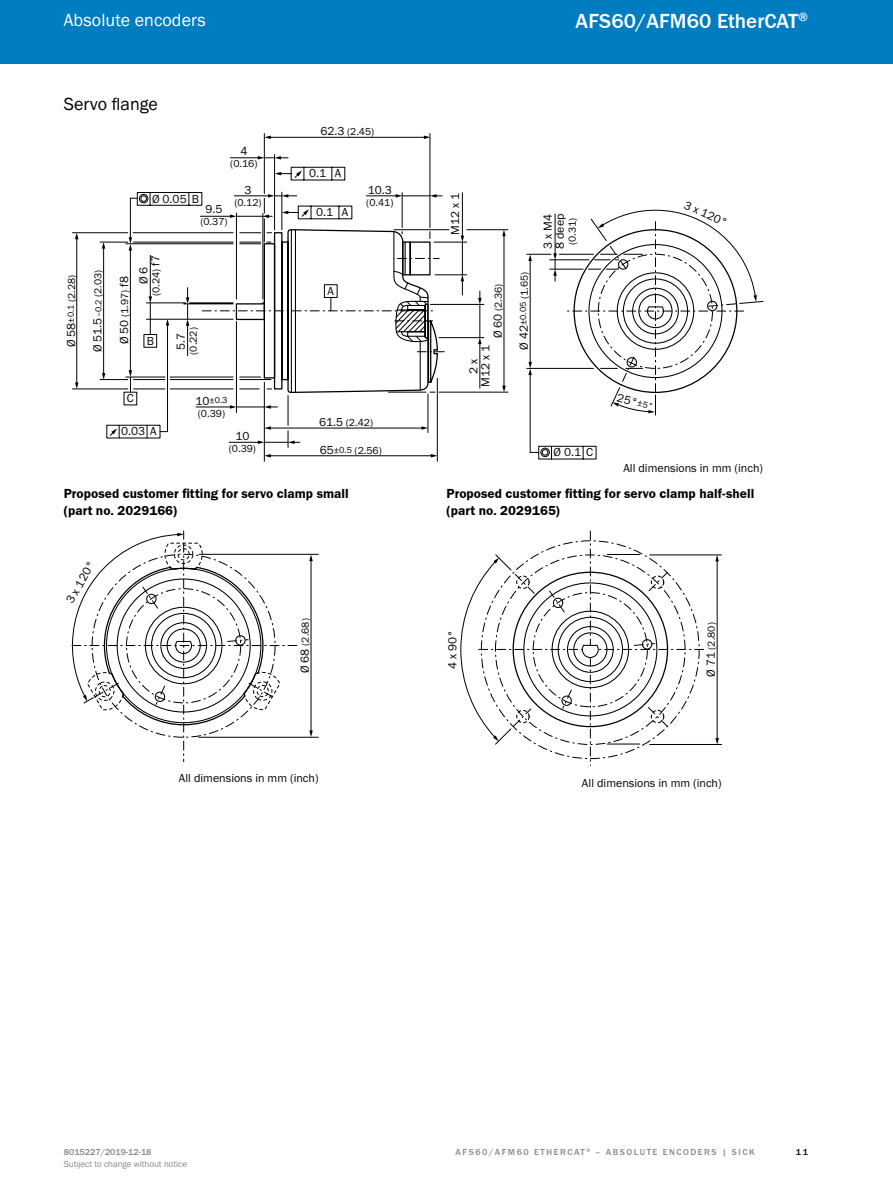
<style>
.page{position:relative;width:893px;height:1188px;background:#fff}
.page>*{position:absolute;margin:0;border:0;box-sizing:border-box;transform-origin:0 0}
.t1{font:500 21px "SICK Franklin";letter-spacing:.005em;color:#fff}
.t2{font:18px "SICK Franklin";letter-spacing:.005em;color:#fff}
.t3{font:18px "SICK Franklin";letter-spacing:.005em;color:#000}
.t4{font:700 13.5px/16.2px "SICK Franklin";letter-spacing:.005em;color:#000}
.t5{font:12px/12px "SICK Franklin";color:#000;text-align:center}
.t6{font:10.5px "SICK Franklin";color:#000}
.t7{font:500 9px "SICK Franklin";letter-spacing:.17em;color:#87888a}
.t8{font:9px "SICK Franklin";color:#87888a}
.t9{font:500 9px "SICK Franklin";color:#87888a}
.t10{font:9px "SICK Franklin";color:#000}
.t11{font:500 9px "SICK Franklin";color:#000}
.s1{font-size:12px}
.s2{font-size:9px}
</style>
<div class="page">
<div style="left:0;top:0;width:893px;height:64px;background:#007cc0"></div>
<hr style="left:264px;top:382px;width:1px;height:79px;background:#000">
<hr style="left:437px;top:378px;width:1px;height:83px;background:#000">
<hr style="left:270px;top:455px;width:162px;height:1px;background:#000">
<svg style="left:264px;top:454px;width:7px;height:4px"></svg>
<hr style="left:467px;top:229px;width:41px;height:1px;background:#000">
<hr style="left:394px;top:229px;width:55px;height:1px;background:#000">
<hr style="left:504px;top:235px;width:1px;height:152px;background:#000">
<svg style="left:502px;top:230px;width:4px;height:6px"></svg>
<hr style="left:434px;top:242px;width:33px;height:1px;background:#000">
<hr style="left:435px;top:275px;width:32px;height:1px;background:#000">
<hr style="left:559px;top:254px;width:34px;height:1px;background:#000">
<hr style="left:530px;top:260px;width:1px;height:103px;background:#000">
<hr style="left:550px;top:260px;width:39px;height:1px;background:#000">
<hr style="left:550px;top:269px;width:33px;height:1px;background:#000">
<hr style="left:555px;top:214px;width:1px;height:40px;background:#000">
<svg style="left:527px;top:253px;width:30px;height:28px"></svg>
<svg style="left:330px;top:297px;width:267px;height:163px"></svg>
<hr style="left:462px;top:242px;width:1px;height:33px;background:#000">
<svg style="left:461px;top:275px;width:3px;height:20px"></svg>
<hr style="left:462px;top:193px;width:1px;height:44px;background:#000">
<svg style="left:461px;top:236px;width:3px;height:6px"></svg>
<hr style="left:480px;top:343px;width:1px;height:45px;background:#000">
<svg style="left:478px;top:338px;width:4px;height:6px"></svg>
<hr style="left:480px;top:304px;width:1px;height:34px;background:#000">
<svg style="left:478px;top:291px;width:4px;height:13px"></svg>
<hr style="left:430px;top:134px;width:1px;height:94px;background:#000">
<hr style="left:264px;top:134px;width:1px;height:60px;background:#000">
<hr style="left:274px;top:155px;width:1px;height:75px;background:#000">
<svg style="left:230px;top:156px;width:58px;height:4px"></svg>
<hr style="left:270px;top:137px;width:155px;height:1px;background:#000">
<svg style="left:424px;top:136px;width:6px;height:3px"></svg>
<svg style="left:264px;top:136px;width:7px;height:3px"></svg>
<hr style="left:72px;top:232px;width:56px;height:1px;background:#000">
<hr style="left:72px;top:389px;width:56px;height:1px;background:#000">
<hr style="left:76px;top:238px;width:1px;height:146px;background:#000">
<svg style="left:75px;top:382px;width:4px;height:7px"></svg>
<svg style="left:75px;top:233px;width:3px;height:6px"></svg>
<svg style="left:100px;top:167px;width:346px;height:281px"></svg>
<svg style="left:565px;top:210px;width:198px;height:205px"></svg>
<hr style="left:311px;top:560px;width:1px;height:172px;background:#000">
<svg style="left:309px;top:730px;width:4px;height:7px"></svg>
<svg style="left:309px;top:555px;width:4px;height:6px"></svg>
<hr style="left:199px;top:554px;width:119px;height:1px;background:#000">
<hr style="left:199px;top:737px;width:119px;height:1px;background:#000">
<svg style="left:71px;top:531px;width:226px;height:231px"></svg>
<hr style="left:650px;top:555px;width:71px;height:1px;background:#000">
<hr style="left:650px;top:744px;width:71px;height:1px;background:#000">
<hr style="left:717px;top:560px;width:1px;height:179px;background:#000">
<svg style="left:715px;top:738px;width:4px;height:6px"></svg>
<svg style="left:715px;top:555px;width:4px;height:6px"></svg>
<svg style="left:460px;top:531px;width:244px;height:235px"></svg>
<h2 class="t2" style="left:64px;top:9px;width:144px">Absolute encoders</h2>
<h2 class="t3" style="left:64px;top:92px;width:95px">Servo flange</h2>
<p class="t5" style="left:240px;top:145px;width:9px">4</p>
<p class="t6" style="left:230px;top:157px;width:29px">(0.16)</p>
<p class="t5" style="left:244px;top:184px;width:9px">3</p>
<p class="t6" style="left:234px;top:196px;width:29px">(0.12)</p>
<p class="t5" style="left:152px;top:193px;width:49px">Ø 0.05 B</p>
<p class="t5" style="left:206px;top:204px;width:19px">9.5</p>
<p class="t6" style="left:200px;top:215px;width:29px">(0.37)</p>
<p class="t6" style="left:65px;top:347px;width:74px;rotate:-90deg"><span class="s1">Ø 58</span><span class="s2">±0.1</span> (2.28)</p>
<p class="t6" style="left:91px;top:352px;width:84px;rotate:-90deg"><span class="s1">Ø 51.5</span><span class="s2">–0.2</span> (2.03)</p>
<p class="t6" style="left:118px;top:344px;width:70px;rotate:-90deg"><span class="s1">Ø 50</span> (1.97) <span class="s1">f8</span></p>
<p class="t5" style="left:138px;top:284px;width:19px;rotate:-90deg">Ø 6</p>
<p class="t6" style="left:149px;top:296px;width:42px;rotate:-90deg">(0.24) <span class="s1">f7</span></p>
<p class="t5" style="left:147px;top:335px;width:9px">B</p>
<p class="t5" style="left:175px;top:350px;width:19px;rotate:-90deg">5.7</p>
<p class="t6" style="left:187px;top:355px;width:29px;rotate:-90deg">(0.22)</p>
<p class="t5" style="left:127px;top:392px;width:8px">C</p>
<p class="t5" style="left:121px;top:426px;width:37px">0.03 A</p>
<p class="t10" style="left:195px;top:395px;width:34px"><span class="s1">10</span>±0.3</p>
<p class="t6" style="left:198px;top:407px;width:29px">(0.39)</p>
<p class="t5" style="left:235px;top:430px;width:16px">10</p>
<p class="t6" style="left:229px;top:442px;width:29px">(0.39)</p>
<p class="t6" style="left:320px;top:125px;width:55px"><span class="s1">62.3</span> (2.45)</p>
<p class="t5" style="left:309px;top:168px;width:34px">0.1 A</p>
<p class="t5" style="left:316px;top:206px;width:34px">0.1 A</p>
<p class="t5" style="left:368px;top:184px;width:26px">10.3</p>
<p class="t6" style="left:366px;top:196px;width:29px">(0.41)</p>
<p class="t5" style="left:328px;top:285px;width:8px">A</p>
<p class="t6" style="left:319px;top:416px;width:55px"><span class="s1">61.5</span> (2.42)</p>
<p class="t6" style="left:320px;top:444px;width:64px"><span class="s1">65</span><span class="s2">±0.5</span> (2.56)</p>
<p class="t4" style="left:64px;top:486px;width:287px">Proposed customer fitting for servo clamp small (part no. 2029166)</p>
<p class="t5" style="left:64px;top:599px;width:48px;rotate:-60deg">3 x 120°</p>
<p class="t6" style="left:299px;top:673px;width:56px;rotate:-90deg"><span class="s1">Ø 68</span> (2.68)</p>
<p class="t5" style="left:179px;top:772px;width:141px">All dimensions in mm (inch)</p>
<h1 class="t1" style="left:576px;top:8px;width:234px">AFS60/AFM60 EtherCAT<sup>®</sup></h1>
<p class="t5" style="left:449px;top:235px;width:43px;rotate:-90deg">M12 x 1</p>
<p class="t6" style="left:492px;top:338px;width:56px;rotate:-90deg"><span class="s1">Ø 60</span> (2.36)</p>
<p class="t5" style="left:468px;top:387px;width:43px;rotate:-90deg">2 x<br>M12 x 1</p>
<p class="t6" style="left:518px;top:350px;width:79px;rotate:-90deg"><span class="s1">Ø 42</span><span class="s2">±0.05</span> (1.65)</p>
<p class="t5" style="left:542px;top:249px;width:37px;text-align:left;rotate:-90deg">3 x M4<br>8 deep</p>
<p class="t6" style="left:566px;top:245px;width:29px;rotate:-90deg">(0.31)</p>
<p class="t5" style="left:553px;top:447px;width:41px">Ø 0.1 C</p>
<p class="t5" style="left:687px;top:199px;width:48px;rotate:25deg">3 x 120°</p>
<p class="t5" style="left:619px;top:392px;width:38px;rotate:15deg">25°<span class="s2">±5°</span></p>
<p class="t5" style="left:623px;top:462px;width:141px">All dimensions in mm (inch)</p>
<p class="t4" style="left:446px;top:486px;width:309px">Proposed customer fitting for servo clamp half-shell (part no. 2029165)</p>
<p class="t5" style="left:447px;top:669px;width:41px;rotate:-90deg">4 x 90°</p>
<p class="t6" style="left:705px;top:677px;width:56px;rotate:-90deg"><span class="s1">Ø 71</span> (2.80)</p>
<p class="t5" style="left:582px;top:777px;width:141px">All dimensions in mm (inch)</p>
<p class="t9" style="left:64px;top:1146px;width:89px">8015227/2019-12-18</p>
<p class="t8" style="left:64px;top:1159px;width:125px">Subject to change without notice</p>
<p class="t7" style="left:456px;top:1146px;width:301px">AFS60/AFM60 ETHERCAT <sup>®</sup> – ABSOLUTE ENCODERS | SICK</p>
<p class="t11" style="left:796px;top:1146px;width:14px">11</p>
</div>
